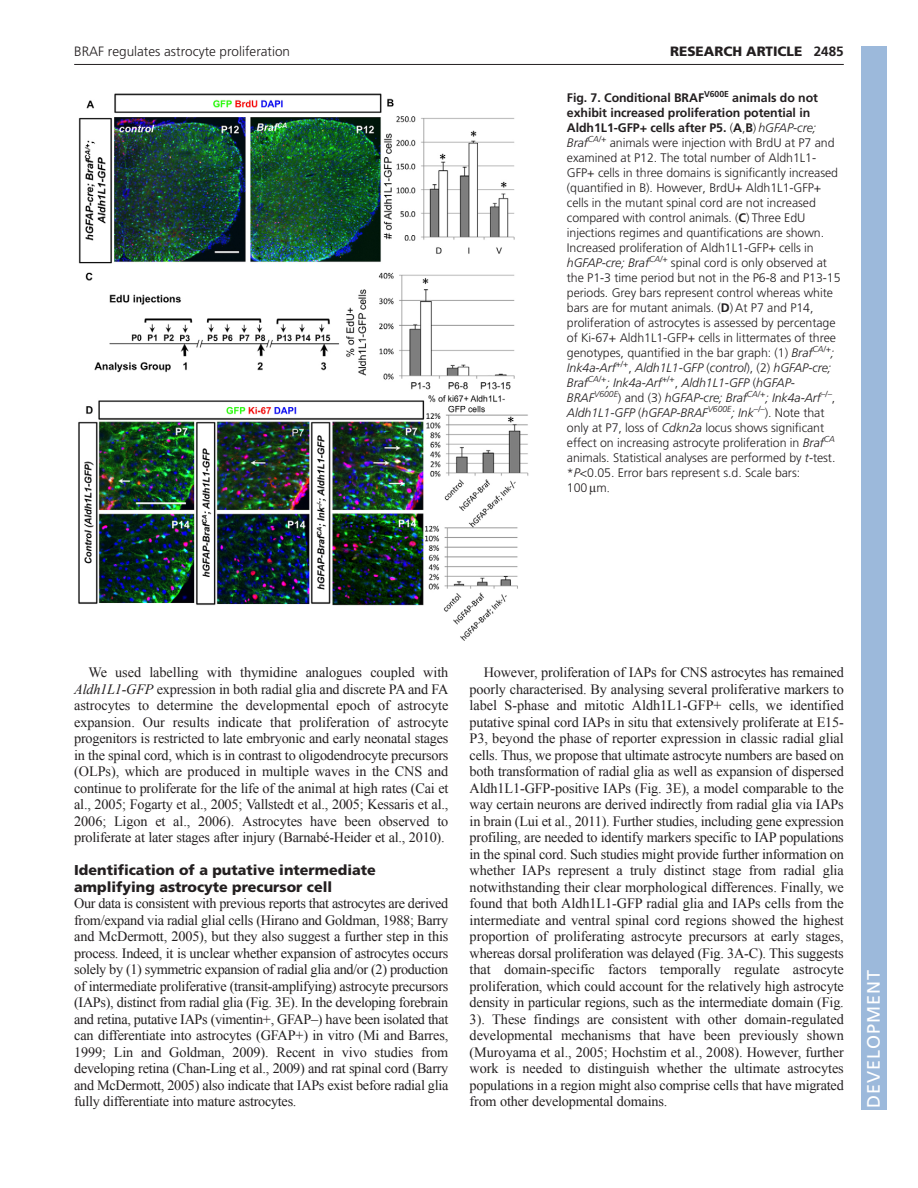
<style>
.page{position:relative;width:918px;height:1188px;background:#fff}
.page>*{position:absolute;margin:0;border:0;box-sizing:border-box;transform-origin:0 0}
.t1{font:18px "Frutiger LT Std";letter-spacing:.055em;color:#fff}
.t2{font:14.25px/16.5px "Times New Roman";letter-spacing:-.015em;color:#231f20;text-align:justify}
.t3{font:900 14.25px/16.5px "Frutiger LT Std";color:#231f20}
.t4{font:300 13.5px "Frutiger LT Std";color:#231f20}
.t5{font:900 13.5px "Frutiger LT Std";color:#231f20}
.t6{font:300 12.3px/15px "Frutiger LT Std";letter-spacing:-.005em;color:#231f20}
.s1{font-weight:700}
.s2{font-style:italic}
.s3{font-family:"Times New Roman";font-weight:400}
</style>
<div class="page">
<hr style="left:74px;top:64px;width:770px;height:1px;background:#231f20">
<img style="left:78px;top:93px;width:451px;height:548px">
<div style="left:861px;top:46px;width:25px;height:1064px;background:#9cb9db"></div>
<p class="t4" style="left:74px;top:46px;width:217px">BRAF regulates astrocyte proliferation</p>
<p class="t5" style="left:670px;top:46px;width:175px">RESEARCH ARTICLE <span class="s1">2485</span></p>
<p class="t6" style="left:567px;top:91px;width:275px"><span class="s1">Fig. 7. Conditional BRAF</span><sup>V600E</sup> <span class="s1">animals do not exhibit increased proliferation potential in Aldh1L1-GFP+ cells after P5.</span> (<span class="s1">A</span>,<span class="s1">B</span>) <span class="s2">hGFAP-cre; Braf</span><sup>CA/+</sup> animals were injection with BrdU at P7 and examined at P12. The total number of Aldh1L1- GFP+ cells in three domains is significantly increased (quantified in B). However, BrdU+ Aldh1L1-GFP+ cells in the mutant spinal cord are not increased compared with control animals. (<span class="s1">C</span>) Three EdU injections regimes and quantifications are shown.<br>Increased proliferation of Aldh1L1-GFP+ cells in <span class="s2">hGFAP-cre; Braf</span><sup>CA/+</sup> spinal cord is only observed at the P1-3 time period but not in the P6-8 and P13-15 periods. Grey bars represent control whereas white bars are for mutant animals. (<span class="s1">D</span>) At P7 and P14, proliferation of astrocytes is assessed by percentage of Ki-67+ Aldh1L1-GFP+ cells in littermates of three genotypes, quantified in the bar graph: (1) <span class="s2">Braf</span><sup>CA/+</sup><span class="s2">; Ink4a-Arf</span><sup>+/+</sup>, <span class="s2">Aldh1L1-GFP</span> (<span class="s2">control</span>), (2) <span class="s2">hGFAP-cre; Braf</span><sup>CA/+</sup><span class="s2">; Ink4a-Arf</span><sup>+/+</sup>, <span class="s2">Aldh1L1-GFP</span> (<span class="s2">hGFAP-BRAF</span><sup>V600E</sup>) and (3) <span class="s2">hGFAP-cre; Braf</span><sup>CA/+</sup><span class="s2">; Ink4a-Arf</span><sup>–/–</sup>, <span class="s2">Aldh1L1-GFP</span> (<span class="s2">hGFAP-BRAF</span><sup>V600E</sup><span class="s2">; Ink</span><sup>–/–</sup>). Note that only at P7, loss of <span class="s2">Cdkn2a</span> locus shows significant effect on increasing astrocyte proliferation in <span class="s2">Braf</span><sup>CA </sup>animals. Statistical analyses are performed by <span class="s2">t</span>-test. *<span class="s2">P</span>&lt;0.05. Error bars represent s.d. Scale bars:<br>100 m<span class="s3">.</span></p>
<p class="t2" style="left:74px;top:664px;width:376px;text-indent:14px">We used labelling with thymidine analogues coupled with <span class="s2">Aldh1L1-GFP</span> expression in both radial glia and discrete PA and FA astrocytes to determine the developmental epoch of astrocyte expansion. Our results indicate that proliferation of astrocyte progenitors is restricted to late embryonic and early neonatal stages in the spinal cord, which is in contrast to oligodendrocyte precursors (OLPs), which are produced in multiple waves in the CNS and continue to proliferate for the life of the animal at high rates (Cai et al., 2005; Fogarty et al., 2005; Vallstedt et al., 2005; Kessaris et al., 2006; Ligon et al., 2006). Astrocytes have been observed to proliferate at later stages after injury (Barnabé-Heider et al., 2010).</p>
<p class="t3" style="left:74px;top:863px;width:303px">Identification of a putative intermediate amplifying astrocyte precursor cell</p>
<p class="t2" style="left:74px;top:895px;width:376px">Our data is consistent with previous reports that astrocytes are derived from/expand via radial glial cells (Hirano and Goldman, 1988; Barry and McDermott, 2005), but they also suggest a further step in this process. Indeed, it is unclear whether expansion of astrocytes occurs solely by (1) symmetric expansion of radial glia and/or (2) production of intermediate proliferative (transit-amplifying) astrocyte precursors (IAPs), distinct from radial glia (Fig. 3E). In the developing forebrain and retina, putative IAPs (vimentin+, GFAP–) have been isolated that can differentiate into astrocytes (GFAP+) in vitro (Mi and Barres, 1999; Lin and Goldman, 2009). Recent in vivo studies from developing retina (Chan-Ling et al., 2009) and rat spinal cord (Barry and McDermott, 2005) also indicate that IAPs exist before radial glia fully differentiate into mature astrocytes.</p>
<p class="t2" style="left:470px;top:664px;width:376px;text-indent:14px">However, proliferation of IAPs for CNS astrocytes has remained poorly characterised. By analysing several proliferative markers to label S-phase and mitotic Aldh1L1-GFP+ cells, we identified putative spinal cord IAPs in situ that extensively proliferate at E15- P3, beyond the phase of reporter expression in classic radial glial cells. Thus, we propose that ultimate astrocyte numbers are based on both transformation of radial glia as well as expansion of dispersed Aldh1L1-GFP<span class="s2">-</span>positive IAPs (Fig. 3E), a model comparable to the way certain neurons are derived indirectly from radial glia via IAPs in brain (Lui et al., 2011). Further studies, including gene expression profiling, are needed to identify markers specific to IAP populations in the spinal cord. Such studies might provide further information on whether IAPs represent a truly distinct stage from radial glia notwithstanding their clear morphological differences. Finally, we found that both Aldh1L1-GFP radial glia and IAPs cells from the intermediate and ventral spinal cord regions showed the highest proportion of proliferating astrocyte precursors at early stages, whereas dorsal proliferation was delayed (Fig. 3A-C). This suggests that domain-specific factors temporally regulate astrocyte proliferation, which could account for the relatively high astrocyte density in particular regions, such as the intermediate domain (Fig.<br>3). These findings are consistent with other domain-regulated developmental mechanisms that have been previously shown (Muroyama et al., 2005; Hochstim et al., 2008). However, further work is needed to distinguish whether the ultimate astrocytes populations in a region might also comprise cells that have migrated from other developmental domains.</p>
<p class="t1" style="left:863px;top:1108px;width:140px;rotate:-90deg">DEVELOPMENT</p>
</div>
